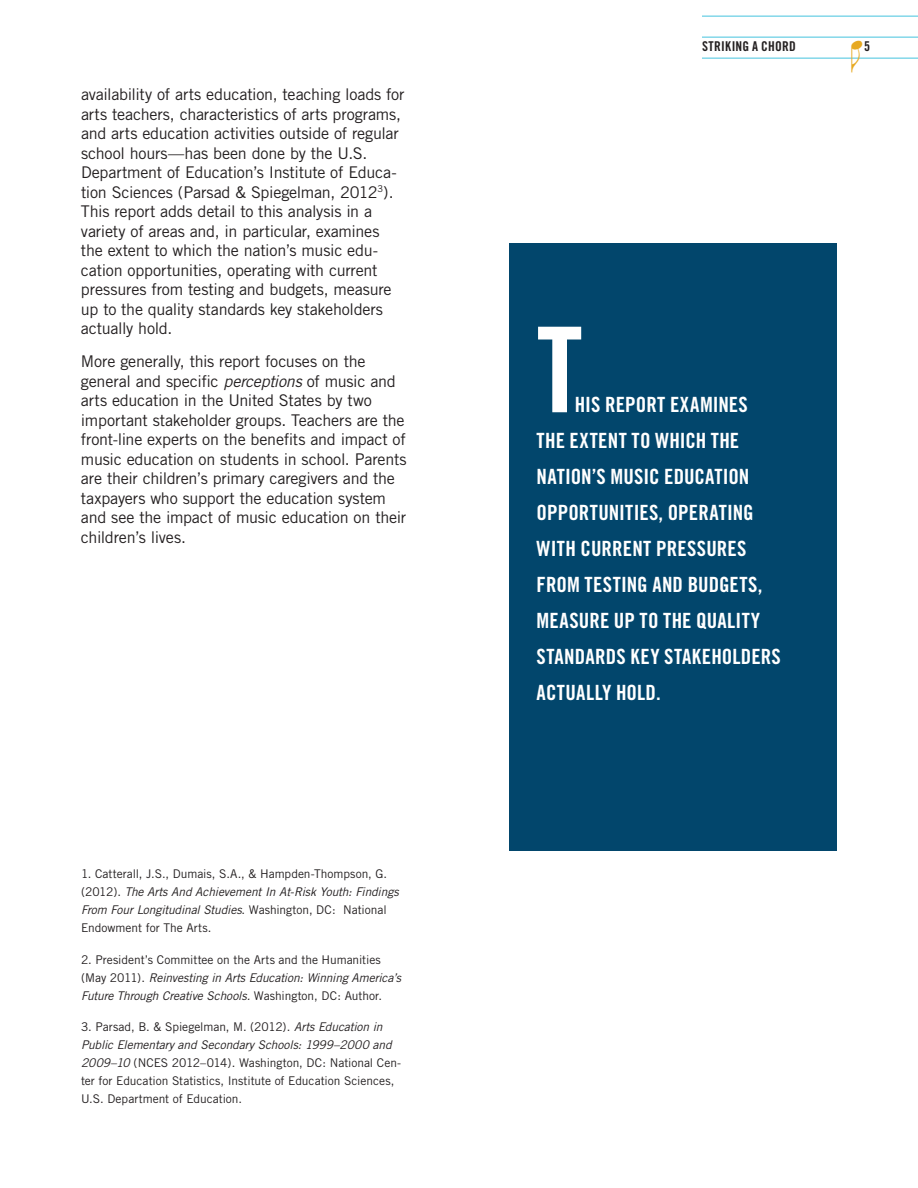
<style>
.page{position:relative;width:918px;height:1188px;background:#fff}
.page>*{position:absolute;margin:0;border:0;box-sizing:border-box;transform-origin:0 0}
.t1{font:118.5px "Trade Gothic Bold Cond Twenty";color:#fff}
.t2{font:39px "Doremi";color:#e7a921}
.t3{font:21px/36px "Trade Gothic Bold Cond Twenty";letter-spacing:.01em;color:#fff}
.t4{font:16.2px/19.5px "Trade Gothic";letter-spacing:-.015em;color:#231f20}
.t5{font:13.5px "Trade Gothic Bold Cond Twenty";letter-spacing:.015em;color:#231f20}
.t6{font:12px/18px "Trade Gothic";letter-spacing:-.005em;color:#231f20}
.t7{font:italic 12px/18px "Trade Gothic LT Pro";letter-spacing:-.01em;color:#231f20}
.s1{font-family:"Trade Gothic LT Pro";font-style:italic}
.s2{font-family:"Trade Gothic";font-style:normal}
</style>
<div class="page">
<hr style="left:702px;top:16px;width:216px;height:1px;background:#45c4df">
<hr style="left:702px;top:37px;width:216px;height:1px;background:#45c4df">
<hr style="left:702px;top:58px;width:216px;height:1px;background:#45c4df">
<div style="left:510px;top:243px;width:327px;height:607px;background:#02466c"></div>
<p class="t4" style="left:81px;top:85px;width:325px">availability of arts education, teaching loads for arts teachers, characteristics of arts programs, and arts education activities outside of regular school hours—has been done by the U.S.<br>Department of Education’s Institute of Educa&shy;tion Sciences (Parsad &amp; Spiegelman, 2012<sup>3</sup>).<br>This report adds detail to this analysis in a variety of areas and, in particular, examines the extent to which the nation’s music edu&shy;cation opportunities, operating with current pressures from testing and budgets, measure up to the quality standards key stakeholders actually hold.</p>
<p class="t4" style="left:81px;top:352px;width:327px">More generally, this report focuses on the general and specific <span class="s1">perceptions</span> of music and arts education in the United States by two important stakeholder groups. Teachers are the front-line experts on the benefits and impact of music education on students in school. Parents are their children’s primary caregivers and the taxpayers who support the education system and see the impact of music education on their children’s lives.</p>
<p class="t6" style="left:81px;top:865px;width:308px">1. Catterall, J.S., Dumais, S.A., &amp; Hampden-Thompson, G.</p>
<p class="t7" style="left:81px;top:883px;width:319px"><span class="s2">(2012).</span> The Arts And Achievement In At-Risk Youth: Findings<br>From Four Longitudinal Studies<span class="s2">. Washington, DC: National</span></p>
<p class="t6" style="left:81px;top:919px;width:132px">Endowment for The Arts.</p>
<p class="t6" style="left:81px;top:950px;width:301px">2. President’s Committee on the Arts and the Humanities</p>
<p class="t7" style="left:81px;top:968px;width:322px"><span class="s2">(May 2011).</span> Reinvesting in Arts Education: Winning America’s<br>Future Through Creative Schools. <span class="s2">Washington, DC: Author.</span></p>
<p class="t6" style="left:81px;top:1018px;width:303px">3. Parsad, B. &amp; Spiegelman, M. (2012). <span class="s1">Arts Education in</span></p>
<p class="t7" style="left:81px;top:1036px;width:312px">Public Elementary and Secondary Schools: 1999–2000 and</p>
<p class="t6" style="left:81px;top:1054px;width:322px"><span class="s1">2009–10</span> (NCES 2012–014). Washington, DC: National Cen&shy;ter for Education Statistics, Institute of Education Sciences,<br>U.S. Department of Education.</p>
<p class="t5" style="left:702px;top:38px;width:95px">STRIKING A CHORD</p>
<h2 class="t2" style="left:851px;top:9px;width:15px">E</h2>
<p class="t5" style="left:864px;top:38px;width:7px">5</p>
<h1 class="t1" style="left:537px;top:298px;width:48px">T</h1>
<p class="t3" style="left:537px;top:387px;width:246px;text-indent:38px">HIS REPORT EXAMINES<br>THE EXTENT TO WHICH THE<br>NATION’S MUSIC EDUCATION<br>OPPORTUNITIES, OPERATING<br>WITH CURRENT PRESSURES<br>FROM TESTING AND BUDGETS,<br>MEASURE UP TO THE QUALITY<br>STANDARDS KEY STAKEHOLDERS<br>ACTUALLY HOLD.</p>
</div>
